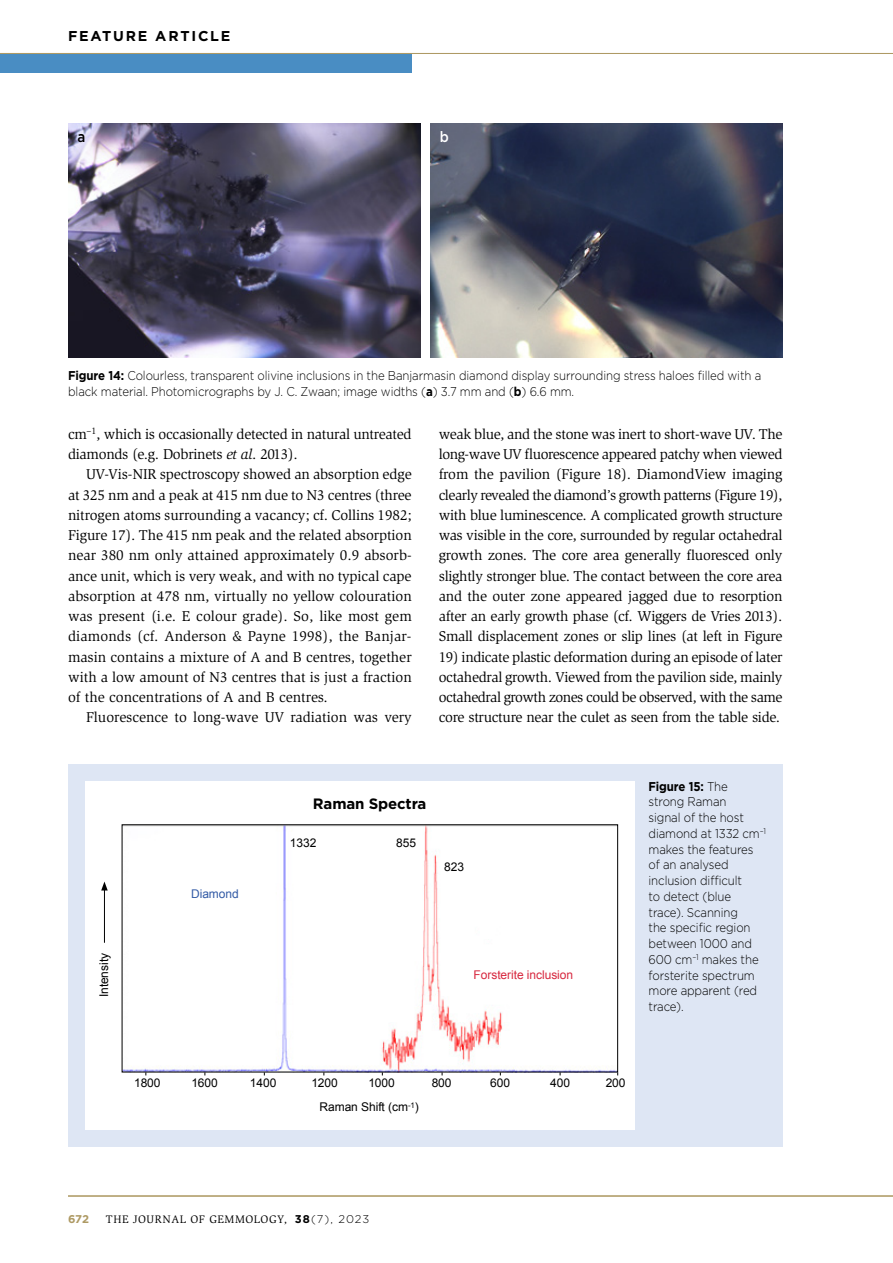
<style>
.page{position:relative;width:893px;height:1263px;background:#fff}
.page>*{position:absolute;margin:0;border:0;box-sizing:border-box;transform-origin:0 0}
.t1{font:700 15px "Gotham";letter-spacing:-.01em;color:#000}
.t2{font:500 15px "Gotham";color:#000;scale:.9 1}
.t3{font:500 15px "Gotham";color:#fff;scale:.9 1}
.t4{font:14.7px/20.2px "Slimbach Std";letter-spacing:-.02em;color:#000;text-align:justify}
.t5{font:14.7px "Slimbach Std";color:#000}
.t6{font:700 14.25px "Gotham";letter-spacing:.125em;color:#000}
.t7{font:300 12.75px/15.8px "Gotham";letter-spacing:-.01em;color:#000;scale:.9 1}
.t8{font:12px "Arial";letter-spacing:-.005em;color:#000}
.t9{font:12px "Arial";letter-spacing:-.005em;color:#d7273e}
.t10{font:12px "Arial";letter-spacing:-.005em;color:#335ba6}
.t11{font:11.25px "Slimbach Std";letter-spacing:.05em;color:#000}
.t12{font:700 11.25px "Gotham";color:#ae9a64}
.s1{font-weight:700}
.s2{font-style:italic}
.s3{font-family:"Gotham";font-weight:700}
.s4{font-family:"Gotham";font-weight:300}
</style>
<div class="page">
<div style="left:0;top:54px;width:412px;height:18px;background:#498dc3"></div>
<hr style="left:0;top:53px;width:893px;height:1px;background:#ae9a64">
<hr style="left:68px;top:1195px;width:825px;height:1px;background:#ae9a64">
<img style="left:68px;top:124px;width:352px;height:234px">
<img style="left:430px;top:123px;width:352px;height:234px">
<div style="left:68px;top:764px;width:714px;height:383px;background:#dee6f4"></div>
<div style="left:85px;top:781px;width:549px;height:349px;background:#fff"></div>
<img style="left:124px;top:826px;width:492px;height:244px">
<div style="left:480px;top:922px;width:15px;height:17px;background:#fff"></div>
<hr style="left:104px;top:888px;width:1px;height:55px;background:#000">
<svg style="left:101px;top:881px;width:7px;height:9px"></svg>
<p class="t6" style="left:68px;top:27px;width:164px">FEATURE ARTICLE</p>
<p class="t2" style="left:77px;top:127px;width:10px">a</p>
<p class="t3" style="left:440px;top:127px;width:12px">b</p>
<p class="t7" style="left:68px;top:367px;width:772px"><span class="s1">Figure 14:</span> Colourless, transparent olivine inclusions in the Banjarmasin diamond display surrounding stress haloes filled with a black material. Photomicrographs by J. C. Zwaan; image widths (<span class="s1">a</span>) 3.7 mm and (<span class="s1">b</span>) 6.6 mm.</p>
<p class="t4" style="left:68px;top:424px;width:345px">cm<sup>–1</sup>, which is occasionally detected in natural untreated diamonds (e.g. Dobrinets <span class="s2">et al</span>. 2013).</p>
<p class="t4" style="left:68px;top:464px;width:345px;text-indent:18px">UV-Vis-NIR spectroscopy showed an absorption edge at 325 nm and a peak at 415 nm due to N3 centres (three nitrogen atoms surrounding a vacancy; cf. Collins 1982; Figure 17). The 415 nm peak and the related absorption near 380 nm only attained approximately 0.9 absorb&shy;ance unit, which is very weak, and with no typical cape absorption at 478 nm, virtually no yellow colouration was present (i.e. E colour grade). So, like most gem diamonds (cf. Anderson &amp; Payne 1998), the Banjar&shy;masin contains a mixture of A and B centres, together with a low amount of N3 centres that is just a fraction of the concentrations of A and B centres.</p>
<p class="t5" style="left:86px;top:709px;width:327px">Fluorescence to long-wave UV radiation was very</p>
<p class="t4" style="left:439px;top:424px;width:345px">weak blue, and the stone was inert to short-wave UV. The long-wave UV fluorescence appeared patchy when viewed from the pavilion (Figure 18). DiamondView imaging clearly revealed the diamond’s growth patterns (Figure 19), with blue luminescence. A complicated growth structure was visible in the core, surrounded by regular octahedral growth zones. The core area generally fluoresced only slightly stronger blue. The contact between the core area and the outer zone appeared jagged due to resorption after an early growth phase (cf. Wiggers de Vries 2013).<br>Small displacement zones or slip lines (at left in Figure</p>
<p class="t4" style="left:439px;top:647px;width:345px">19) indicate plastic deformation during an episode of later octahedral growth. Viewed from the pavilion side, mainly octahedral growth zones could be observed, with the same core structure near the culet as seen from the table side.</p>
<p class="t8" style="left:96px;top:997px;width:46px;rotate:-90deg">Intensity</p>
<p class="t10" style="left:191px;top:885px;width:49px">Diamond</p>
<p class="t1" style="left:313px;top:794px;width:115px">Raman Spectra</p>
<p class="t8" style="left:290px;top:835px;width:28px">1332</p>
<p class="t8" style="left:396px;top:835px;width:21px">855</p>
<p class="t8" style="left:444px;top:859px;width:21px">823</p>
<p class="t9" style="left:474px;top:967px;width:101px">Forsterite inclusion</p>
<p class="t7" style="left:649px;top:778px;width:132px"><span class="s1">Figure 15:</span> The strong Raman<br>signal of the host diamond at 1332 cm<sup>–1 </sup>makes the features of an analysed inclusion difficult<br>to detect (blue trace). Scanning<br>the specific region between 1000 and<br>600 cm<sup>–1</sup> makes the forsterite spectrum more apparent (red trace).</p>
<p class="t8" style="left:134px;top:1075px;width:28px">1800</p>
<p class="t8" style="left:191px;top:1075px;width:28px">1600</p>
<p class="t8" style="left:250px;top:1075px;width:28px">1400</p>
<p class="t8" style="left:311px;top:1075px;width:28px">1200</p>
<p class="t8" style="left:368px;top:1075px;width:28px">1000</p>
<p class="t8" style="left:432px;top:1075px;width:21px">800</p>
<p class="t8" style="left:490px;top:1075px;width:21px">600</p>
<p class="t8" style="left:550px;top:1075px;width:21px">400</p>
<p class="t8" style="left:606px;top:1075px;width:21px">200</p>
<p class="t8" style="left:320px;top:1099px;width:101px">Raman Shift (cm<sup>-1</sup>)</p>
<p class="t12" style="left:68px;top:1212px;width:23px">672</p>
<p class="t11" style="left:106px;top:1213px;width:265px">THE JOURNAL OF GEMMOLOGY, <span class="s3">38</span><span class="s4">(7), 2023</span></p>
</div>
